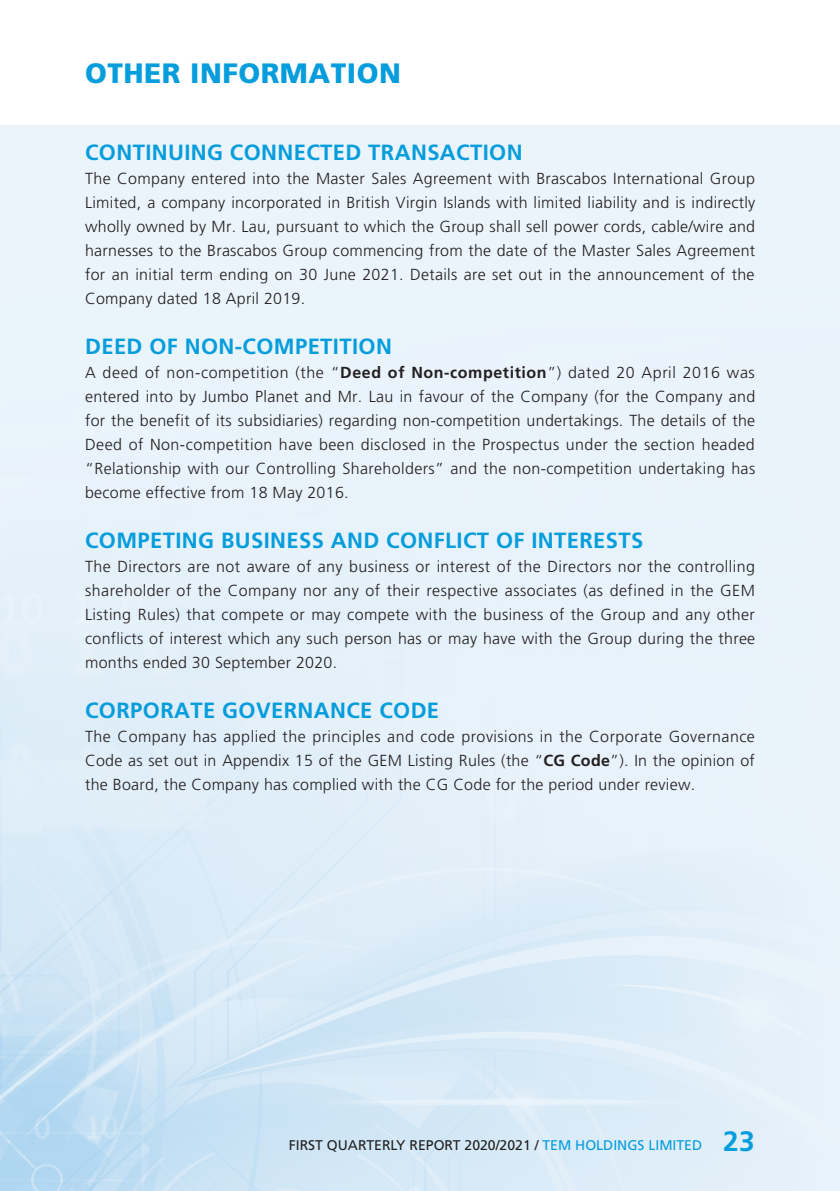
<style>
.page{position:relative;width:840px;height:1191px;background:#fff}
.page>*{position:absolute;margin:0;border:0;box-sizing:border-box;transform-origin:0 0}
.t1{font:900 28px "Frutiger LT Std";letter-spacing:.02em;color:#069ddc}
.t2{font:700 28px "Frutiger LT Std";color:#069ddc}
._01_H1{font:700 22px "Frutiger LT Std";letter-spacing:.015em;color:#069ddc}
._00_txt{font:300 16px/24px "Frutiger LT Std";letter-spacing:.015em;color:#231f20;text-align:justify}
.t3{font:14px "Frutiger LT Std";color:#231f20}
.s1{font-weight:700}
.s2{color:#069ddc}
</style>
<div class="page">
<div style="left:0;top:125px;width:839px;height:1066px;background:#ebf4fb"></div>
<img style="left:0;top:633px;width:745px;height:558px">
<p class="t1" style="left:85px;top:56px;width:317px">OTHER INFORMATION</p>
<p class="_01_H1" style="left:85px;top:139px;width:438px">CONTINUING CONNECTED TRANSACTION</p>
<p class="_00_txt" style="left:85px;top:167px;width:671px">The Company entered into the Master Sales Agreement with Brascabos International Group Limited, a company incorporated in British Virgin Islands with limited liability and is indirectly wholly owned by Mr. Lau, pursuant to which the Group shall sell power cords, cable/wire and harnesses to the Brascabos Group commencing from the date of the Master Sales Agreement for an initial term ending on 30 June 2021. Details are set out in the announcement of the Company dated 18 April 2019.</p>
<p class="_01_H1" style="left:85px;top:333px;width:308px">DEED OF NON-COMPETITION</p>
<p class="_00_txt" style="left:85px;top:361px;width:671px">A deed of non-competition (the “<span class="s1">Deed of Non-competition</span>”) dated 20 April 2016 was entered into by Jumbo Planet and Mr. Lau in favour of the Company (for the Company and for the benefit of its subsidiaries) regarding non-competition undertakings. The details of the Deed of Non-competition have been disclosed in the Prospectus under the section headed “Relationship with our Controlling Shareholders” and the non-competition undertaking has become effective from 18 May 2016.</p>
<p class="_01_H1" style="left:85px;top:527px;width:559px">COMPETING BUSINESS AND CONFLICT OF INTERESTS</p>
<p class="_00_txt" style="left:85px;top:555px;width:671px">The Directors are not aware of any business or interest of the Directors nor the controlling shareholder of the Company nor any of their respective associates (as defined in the GEM Listing Rules) that compete or may compete with the business of the Group and any other conflicts of interest which any such person has or may have with the Group during the three months ended 30 September 2020.</p>
<p class="_01_H1" style="left:85px;top:697px;width:355px">CORPORATE GOVERNANCE CODE</p>
<p class="_00_txt" style="left:85px;top:725px;width:671px">The Company has applied the principles and code provisions in the Corporate Governance Code as set out in Appendix 15 of the GEM Listing Rules (the “<span class="s1">CG Code</span>”). In the opinion of the Board, the Company has complied with the CG Code for the period under review.</p>
<p class="t3" style="left:288px;top:1136px;width:414px">FIRST QUARTERLY REPORT 2020/2021 / <span class="s2">TEM HOLDINGS LIMITED</span></p>
<p class="t2" style="left:722px;top:1125px;width:33px">23</p>
</div>
